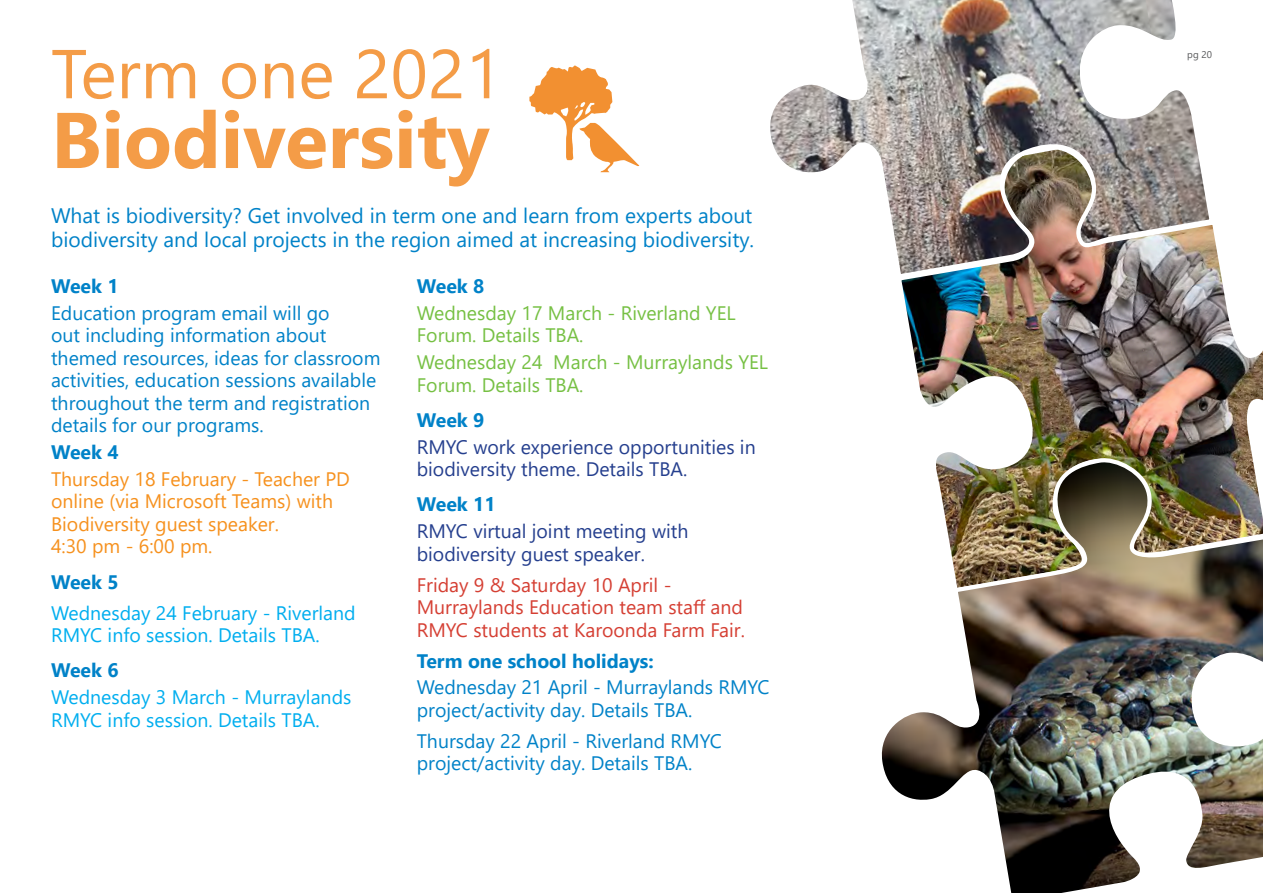
<style>
.page{position:relative;width:1263px;height:893px;background:#fff}
.page>*{position:absolute;margin:0;border:0;box-sizing:border-box;transform-origin:0 0}
.t1{font:700 78.75px "Segoe UI";color:#f49c47}
.t2{font:69px "Segoe UI";color:#f49c47}
.INTRODUCTION_Paragra{font:21px/24px "Segoe UI";color:#0082c8}
.t3{font:19.5px/22.5px "Segoe UI";color:#0082c8}
.t4{font:19.5px/22.5px "Segoe UI";color:#253f8e}
.t5{font:19.5px/22.5px "Segoe UI";color:#00aeef}
.t6{font:19.5px/22.5px "Segoe UI";color:#f6911e}
.t7{font:19.5px/22.5px "Segoe UI";color:#76c043}
.t8{font:19.5px/22.5px "Segoe UI";color:#d53f33}
.t9{font:700 19.5px "Segoe UI";color:#0082c8}
.t10{font:9.75px "Segoe UI";color:#57585a}
</style>
<div class="page">
<img style="left:901px;top:246px;width:362px;height:212px">
<img style="left:770px;top:0;width:446px;height:281px">
<img style="left:881px;top:458px;width:382px;height:435px">
<svg style="left:529px;top:65px;width:110px;height:107px"></svg>
<p class="t2" style="left:51px;top:9px;width:453px">Term one 2021</p>
<p class="t1" style="left:51px;top:66px;width:440px">Biodiversity</p>
<p class="INTRODUCTION_Paragra" style="left:51px;top:201px;width:705px">What is biodiversity? Get involved in term one and learn from experts about biodiversity and local projects in the region aimed at increasing biodiversity.</p>
<p class="t9" style="left:417px;top:268px;width:69px">Week 8</p>
<p class="t7" style="left:417px;top:300px;width:321px">Wednesday 17 March - Riverland YEL<br>Forum. Details TBA.</p>
<p class="t7" style="left:417px;top:349px;width:353px">Wednesday 24 March - Murraylands YEL<br>Forum. Details TBA.</p>
<p class="t9" style="left:417px;top:401px;width:69px">Week 9</p>
<p class="t4" style="left:417px;top:434px;width:340px">RMYC work experience opportunities in biodiversity theme. Details TBA.</p>
<p class="t9" style="left:417px;top:486px;width:80px">Week 11</p>
<p class="t4" style="left:417px;top:518px;width:273px">RMYC virtual joint meeting with biodiversity guest speaker.</p>
<p class="t8" style="left:417px;top:572px;width:330px">Friday 9 &amp; Saturday 10 April -<br>Murraylands Education team staff and<br>RMYC students at Karoonda Farm Fair.</p>
<p class="t9" style="left:417px;top:642px;width:239px">Term one school holidays:</p>
<p class="t3" style="left:417px;top:674px;width:354px">Wednesday 21 April - Murraylands RMYC project/activity day. Details TBA.</p>
<p class="t3" style="left:417px;top:728px;width:307px">Thursday 22 April - Riverland RMYC project/activity day. Details TBA.</p>
<p class="t9" style="left:51px;top:268px;width:69px">Week 1</p>
<p class="t3" style="left:51px;top:300px;width:331px">Education program email will go<br>out including information about themed resources, ideas for classroom activities, education sessions available throughout the term and registration details for our programs.</p>
<p class="t9" style="left:51px;top:434px;width:69px">Week 4</p>
<p class="t6" style="left:51px;top:466px;width:300px">Thursday 18 February - Teacher PD online (via Microsoft Teams) with<br>Biodiversity guest speaker.<br>4:30 pm - 6:00 pm.</p>
<p class="t9" style="left:51px;top:563px;width:69px">Week 5</p>
<p class="t5" style="left:51px;top:600px;width:306px">Wednesday 24 February - Riverland<br>RMYC info session. Details TBA.</p>
<p class="t9" style="left:51px;top:652px;width:69px">Week 6</p>
<p class="t5" style="left:51px;top:684px;width:302px">Wednesday 3 March - Murraylands<br>RMYC info session. Details TBA.</p>
<p class="t10" style="left:1187px;top:45px;width:26px">pg 20</p>
</div>
